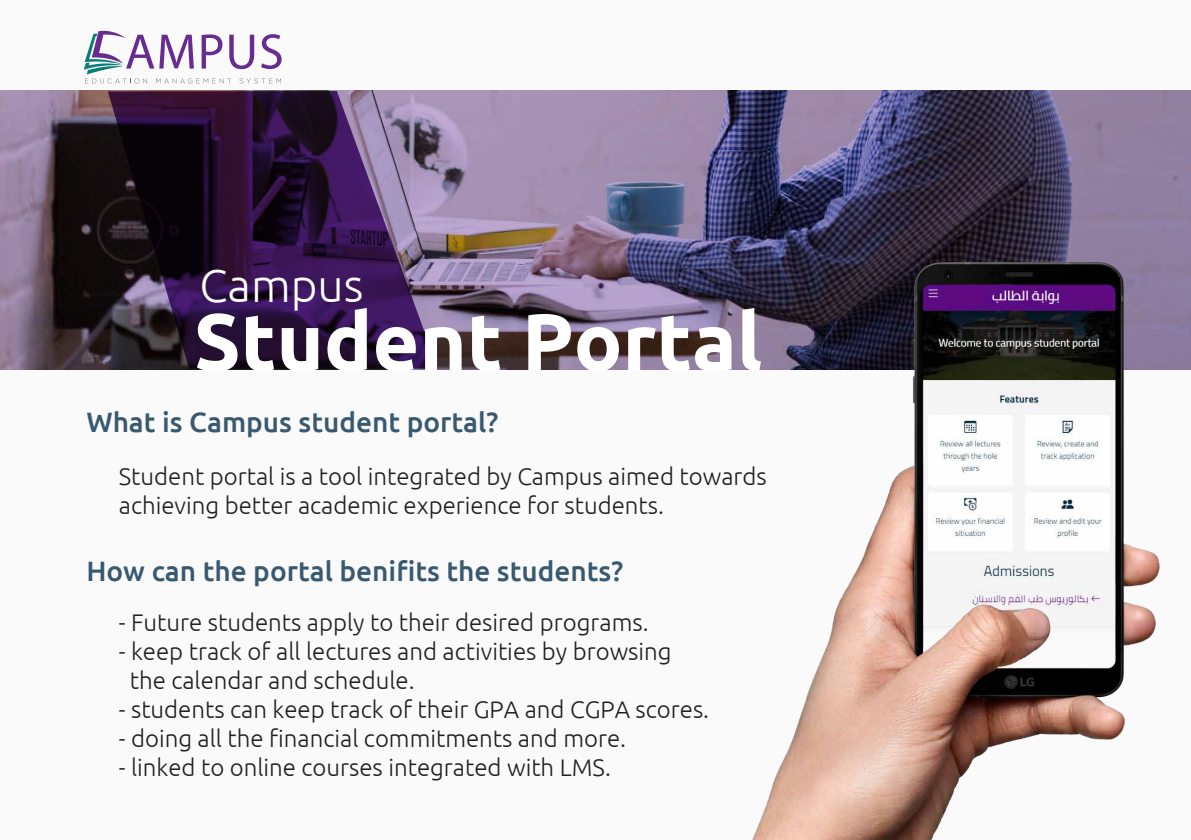
<style>
.page{position:relative;width:1191px;height:840px;background:#fff}
.page>*{position:absolute;margin:0;border:0;box-sizing:border-box;transform-origin:0 0}
.t1{font:700 80.4px "Ubuntu";color:#fff}
.t2{font:300 46px "Ubuntu";color:#fff}
.t3{font:500 28px "Ubuntu";color:#385970}
.t4{font:300 24px/28.8px "Ubuntu";color:#231f20}
</style>
<div class="page">
<div style="left:0;top:0;width:1191px;height:839px;background:#fafafa"></div>
<img style="left:0;top:90px;width:1191px;height:279px">
<svg style="left:108px;top:91px;width:330px;height:277px;background:#362042"></svg>
<svg style="left:84px;top:31px;width:198px;height:53px"></svg>
<img style="left:742px;top:254px;width:449px;height:585px">
<h2 class="t2" style="left:199px;top:258px;width:165px">Campus</h2>
<h1 class="t1" style="left:194px;top:293px;width:570px">Student Portal</h1>
<p class="t3" style="left:86px;top:404px;width:413px">What is Campus student portal?</p>
<p class="t4" style="left:119px;top:461px;width:649px">Student portal is a tool integrated by Campus aimed towards achieving better academic experience for students.</p>
<p class="t3" style="left:86px;top:553px;width:538px">How can the portal benifits the students?</p>
<p class="t4" style="left:119px;top:607px;width:531px">- Future students apply to their desired programs.</p>
<p class="t4" style="left:130px;top:636px;width:543px;text-indent:-11px">- keep track of all lectures and activities by browsing the calendar and schedule.</p>
<p class="t4" style="left:119px;top:694px;width:592px">- students can keep track of their GPA and CGPA scores.</p>
<p class="t4" style="left:119px;top:722px;width:509px">- doing all the financial commitments and more.</p>
<p class="t4" style="left:119px;top:751px;width:493px">- linked to online courses integrated with LMS.</p>
</div>
